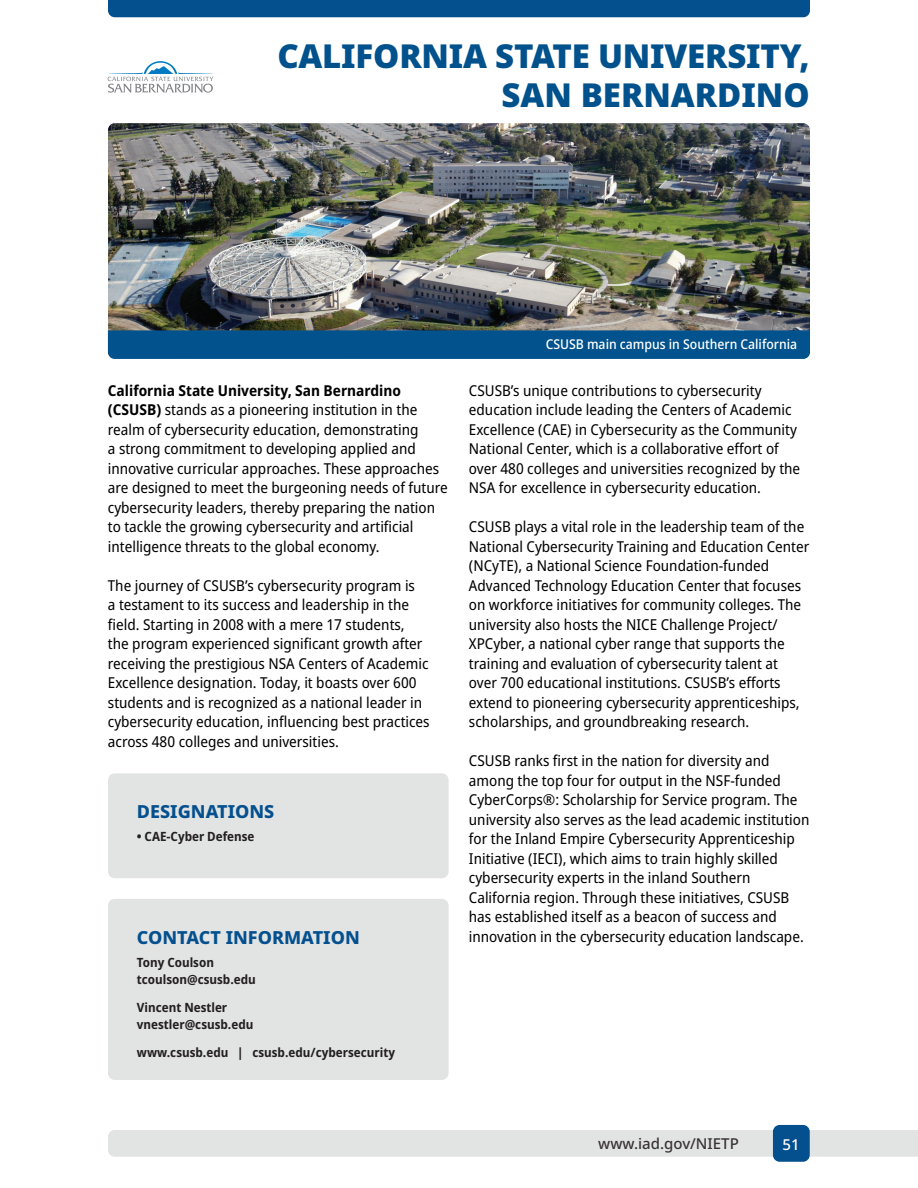
<style>
.page{position:relative;width:918px;height:1188px;background:#fff}
.page>*{position:absolute;margin:0;border:0;box-sizing:border-box;transform-origin:0 0}
.t1{font:900 33px/39.6px "Noto Sans";letter-spacing:-.005em;color:#01518c;text-align:right}
.t2{font:800 18px "Noto Sans";color:#04508e}
.t3{font:semi-condensed 15px/19.5px "Noto Sans";color:#000}
.t4{font:500 15px "Noto Sans";color:#393334}
.t5{font:500 15px "Noto Sans";color:#fff}
.t6{font:500 semi-condensed 13.5px "Noto Sans";color:#fff}
.t7{font:700 semi-condensed 12.75px/16.5px "Noto Sans";color:#231f20}
.s1{font-weight:700}
</style>
<div class="page">
<div style="left:108px;top:1130px;width:810px;height:27px;background:#e2e3e3"></div>
<div style="left:773px;top:1125px;width:37px;height:37px;background:#04508e;border-radius:7px"></div>
<div style="left:108px;top:0;width:702px;height:17px;background:#04508e"></div>
<div style="left:108px;top:899px;width:341px;height:181px;background:#e2e3e3;border-radius:7px"></div>
<div style="left:108px;top:773px;width:341px;height:105px;background:#e2e3e3;border-radius:7px"></div>
<img style="left:108px;top:123px;width:702px;height:207px">
<div style="left:108px;top:330px;width:702px;height:29px;background:#01528d"></div>
<svg style="left:107px;top:61px;width:106px;height:32px"></svg>
<h1 class="t1" style="left:277px;top:36px;width:534px">CALIFORNIA STATE UNIVERSITY,<br>SAN BERNARDINO</h1>
<p class="t3" style="left:108px;top:381px;width:341px"><span class="s1">California State University, San Bernardino (CSUSB)</span> stands as a pioneering institution in the realm of cybersecurity education, demonstrating<br>a strong commitment to developing applied and innovative curricular approaches. These approaches are designed to meet the burgeoning needs of future cybersecurity leaders, thereby preparing the nation to tackle the growing cybersecurity and artificial intelligence threats to the global economy.</p>
<p class="t3" style="left:108px;top:576px;width:323px">The journey of CSUSB’s cybersecurity program is<br>a testament to its success and leadership in the field. Starting in 2008 with a mere 17 students,<br>the program experienced significant growth after receiving the prestigious NSA Centers of Academic Excellence designation. Today, it boasts over 600 students and is recognized as a national leader in cybersecurity education, influencing best practices across 480 colleges and universities.</p>
<p class="t2" style="left:137px;top:798px;width:139px">DESIGNATIONS</p>
<p class="t7" style="left:137px;top:829px;width:119px">• CAE-Cyber Defense</p>
<p class="t2" style="left:137px;top:924px;width:224px">CONTACT INFORMATION</p>
<p class="t7" style="left:137px;top:955px;width:120px">Tony Coulson tcoulson@csusb.edu</p>
<p class="t7" style="left:137px;top:1000px;width:118px">Vincent Nestler vnestler@csusb.edu</p>
<p class="t7" style="left:137px;top:1045px;width:260px">www.csusb.edu | csusb.edu/cybersecurity</p>
<p class="t6" style="left:546px;top:334px;width:253px">CSUSB main campus in Southern California</p>
<p class="t3" style="left:469px;top:381px;width:333px">CSUSB’s unique contributions to cybersecurity education include leading the Centers of Academic Excellence (CAE) in Cybersecurity as the Community National Center, which is a collaborative effort of over 480 colleges and universities recognized by the NSA for excellence in cybersecurity education.</p>
<p class="t3" style="left:469px;top:517px;width:342px">CSUSB plays a vital role in the leadership team of the National Cybersecurity Training and Education Center (NCyTE), a National Science Foundation-funded Advanced Technology Education Center that focuses on workforce initiatives for community colleges. The university also hosts the NICE Challenge Project/ XPCyber, a national cyber range that supports the training and evaluation of cybersecurity talent at over 700 educational institutions. CSUSB’s efforts extend to pioneering cybersecurity apprenticeships, scholarships, and groundbreaking research.</p>
<p class="t3" style="left:469px;top:751px;width:342px">CSUSB ranks first in the nation for diversity and among the top four for output in the NSF-funded CyberCorps®: Scholarship for Service program. The university also serves as the lead academic institution for the Inland Empire Cybersecurity Apprenticeship Initiative (IECI), which aims to train highly skilled cybersecurity experts in the inland Southern California region. Through these initiatives, CSUSB has established itself as a beacon of success and innovation in the cybersecurity education landscape.</p>
<p class="t4" style="left:598px;top:1133px;width:142px">www.iad.gov/NIETP</p>
<p class="t5" style="left:783px;top:1134px;width:19px">51</p>
</div>
